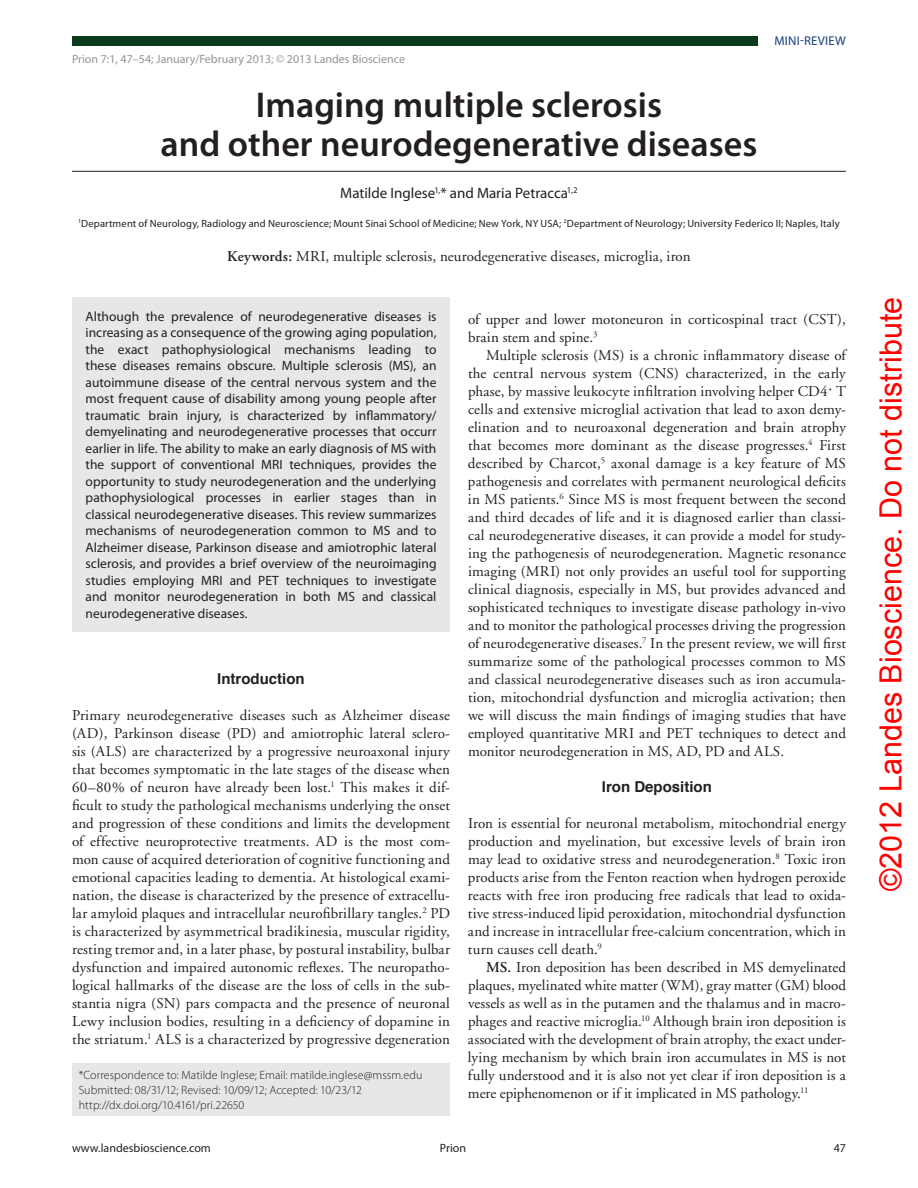
<style>
.page{position:relative;width:918px;height:1188px;background:#fff}
.page>*{position:absolute;margin:0;border:0;box-sizing:border-box;transform-origin:0 0}
.t1{font:600 36px/39px "Myriad Pro";color:#231f20;text-align:center}
.t2{font:30.45px "Arial";color:#f00}
.t3{font:15px/18px "Adobe Garamond";color:#231f20;text-align:justify}
.t4{font:15px "Myriad Pro";color:#231f20}
.t5{font:700 15px "Helvetica";color:#231f20}
.t6{font:13.5px/16.5px "Myriad Pro";color:#231f20;text-align:justify}
.t7{font:12.75px "Myriad Pro";letter-spacing:.02em;color:#193f7c}
.t8{font:300 12px/15px "Myriad Pro";letter-spacing:.005em;color:#231f20}
.t9{font:12px "Myriad Pro";color:#939598}
.t10{font:12px "Myriad Pro";color:#231f20}
.t11{font:10.5px "Myriad Pro";letter-spacing:.015em;color:#231f20}
.s1{font-weight:600}
</style>
<div class="page">
<div style="left:72px;top:36px;width:685px;height:10px;background:#0b3b1c"></div>
<div style="left:72px;top:1063px;width:378px;height:53px;background:#e6e7e9"></div>
<div style="left:72px;top:297px;width:378px;height:334px;background:#e6e7e9"></div>
<hr style="left:72px;top:171px;width:774px;height:1px;background:#231f20">
<p class="t9" style="left:72px;top:52px;width:335px">Prion 7:1, 47–54; January/February 2013; © 2013 Landes Bioscience</p>
<p class="t7" style="left:774px;top:32px;width:73px">Mini-REVIEW</p>
<h1 class="t1" style="left:161px;top:85px;width:598px">Imaging multiple sclerosis<br>and other neurodegenerative diseases</h1>
<p class="t4" style="left:340px;top:184px;width:239px">Matilde Inglese<sup>1,</sup>* and Maria Petracca<sup>1,2</sup></p>
<p class="t11" style="left:78px;top:217px;width:763px"><sup>1</sup>Department of Neurology, Radiology and Neuroscience; Mount Sinai School of Medicine; New York, NY USA; <sup>2</sup>Department of Neurology; University Federico II; Naples, Italy</p>
<p class="t3" style="left:227px;top:248px;width:465px"><span class="s1">Keywords:</span> MRI, multiple sclerosis, neurodegenerative diseases, microglia, iron</p>
<p class="t6" style="left:86px;top:308px;width:353px">Although the prevalence of neurodegenerative diseases is increasing as a consequence of the growing aging population, the exact pathophysiological mechanisms leading to these diseases remains obscure. Multiple sclerosis (MS), an autoimmune disease of the central nervous system and the most frequent cause of disability among young people after traumatic brain injury, is characterized by inflammatory/ demyelinating and neurodegenerative processes that occurr earlier in life. The ability to make an early diagnosis of MS with the support of conventional MRI techniques, provides the opportunity to study neurodegeneration and the underlying pathophysiological processes in earlier stages than in classical neurodegenerative diseases. This review summarizes mechanisms of neurodegeneration common to MS and to Alzheimer disease, Parkinson disease and amiotrophic lateral sclerosis, and provides a brief overview of the neuroimaging studies employing MRI and PET techniques to investigate and monitor neurodegeneration in both MS and classical neurodegenerative diseases.</p>
<p class="t5" style="left:217px;top:667px;width:89px">Introduction</p>
<p class="t3" style="left:72px;top:707px;width:380px">Primary neurodegenerative diseases such as Alzheimer disease (AD), Parkinson disease (PD) and amiotrophic lateral sclero&shy;sis (ALS) are characterized by a progressive neuroaxonal injury that becomes symptomatic in the late stages of the disease when 60–80% of neuron have already been lost.<sup>1</sup> This makes it dif&shy;ficult to study the pathological mechanisms underlying the onset and progression of these conditions and limits the development of effective neuroprotective treatments. AD is the most com&shy;mon cause of acquired deterioration of cognitive functioning and emotional capacities leading to dementia. At histological exami&shy;nation, the disease is characterized by the presence of extracellu&shy;lar amyloid plaques and intracellular neurofibrillary tangles.<sup>2</sup> PD is characterized by asymmetrical bradikinesia, muscular rigidity, resting tremor and, in a later phase, by postural instability, bulbar dysfunction and impaired autonomic reflexes. The neuropatho&shy;logical hallmarks of the disease are the loss of cells in the sub&shy;stantia nigra (SN) pars compacta and the presence of neuronal Lewy inclusion bodies, resulting in a deficiency of dopamine in the striatum.<sup>1</sup> ALS is a characterized by progressive degeneration</p>
<p class="t8" style="left:79px;top:1068px;width:345px">*Correspondence to: Matilde Inglese; Email: matilde.inglese@mssm.edu<br>Submitted: 08/31/12; Revised: 10/09/12; Accepted: 10/23/12 http://dx.doi.org/10.4161/pri.22650</p>
<p class="t3" style="left:468px;top:311px;width:379px">of upper and lower motoneuron in corticospinal tract (CST), brain stem and spine.<sup>3</sup></p>
<p class="t3" style="left:468px;top:347px;width:380px;text-indent:18px">Multiple sclerosis (MS) is a chronic inflammatory disease of the central nervous system (CNS) characterized, in the early phase, by massive leukocyte infiltration involving helper CD4<sup>+</sup> T cells and extensive microglial activation that lead to axon demy&shy;elination and to neuroaxonal degeneration and brain atrophy that becomes more dominant as the disease progresses.<sup>4</sup> First described by Charcot,<sup>5</sup> axonal damage is a key feature of MS pathogenesis and correlates with permanent neurological deficits in MS patients.<sup>6</sup> Since MS is most frequent between the second and third decades of life and it is diagnosed earlier than classi&shy;cal neurodegenerative diseases, it can provide a model for study&shy;ing the pathogenesis of neurodegeneration. Magnetic resonance imaging (MRI) not only provides an useful tool for supporting clinical diagnosis, especially in MS, but provides advanced and sophisticated techniques to investigate disease pathology in-vivo and to monitor the pathological processes driving the progression of neurodegenerative diseases.<sup>7</sup> In the present review, we will first summarize some of the pathological processes common to MS and classical neurodegenerative diseases such as iron accumula&shy;tion, mitochondrial dysfunction and microglia activation; then we will discuss the main findings of imaging studies that have employed quantitative MRI and PET techniques to detect and monitor neurodegeneration in MS, AD, PD and ALS.</p>
<p class="t5" style="left:602px;top:775px;width:112px">Iron Deposition</p>
<p class="t3" style="left:468px;top:815px;width:379px">Iron is essential for neuronal metabolism, mitochondrial energy production and myelination, but excessive levels of brain iron may lead to oxidative stress and neurodegeneration.<sup>8</sup> Toxic iron products arise from the Fenton reaction when hydrogen peroxide reacts with free iron producing free radicals that lead to oxida&shy;tive stress-induced lipid peroxidation, mitochondrial dysfunction and increase in intracellular free-calcium concentration, which in turn causes cell death.<sup>9</sup></p>
<p class="t3" style="left:468px;top:959px;width:380px;text-indent:18px"><span class="s1">MS.</span> Iron deposition has been described in MS demyelinated plaques, myelinated white matter (WM), gray matter (GM) blood vessels as well as in the putamen and the thalamus and in macro&shy;phages and reactive microglia.<sup>10</sup> Although brain iron deposition is associated with the development of brain atrophy, the exact under&shy;lying mechanism by which brain iron accumulates in MS is not fully understood and it is also not yet clear if iron deposition is a mere epiphenomenon or if it implicated in MS pathology.<sup>11</sup></p>
<p class="t10" style="left:72px;top:1141px;width:140px">www.landesbioscience.com</p>
<p class="t10" style="left:440px;top:1141px;width:28px">Prion</p>
<p class="t10" style="left:834px;top:1141px;width:14px">47</p>
<h2 class="t2" style="left:871px;top:891px;width:595px;rotate:-90deg">©2012 Landes Bioscience. Do not distribute</h2>
</div>
